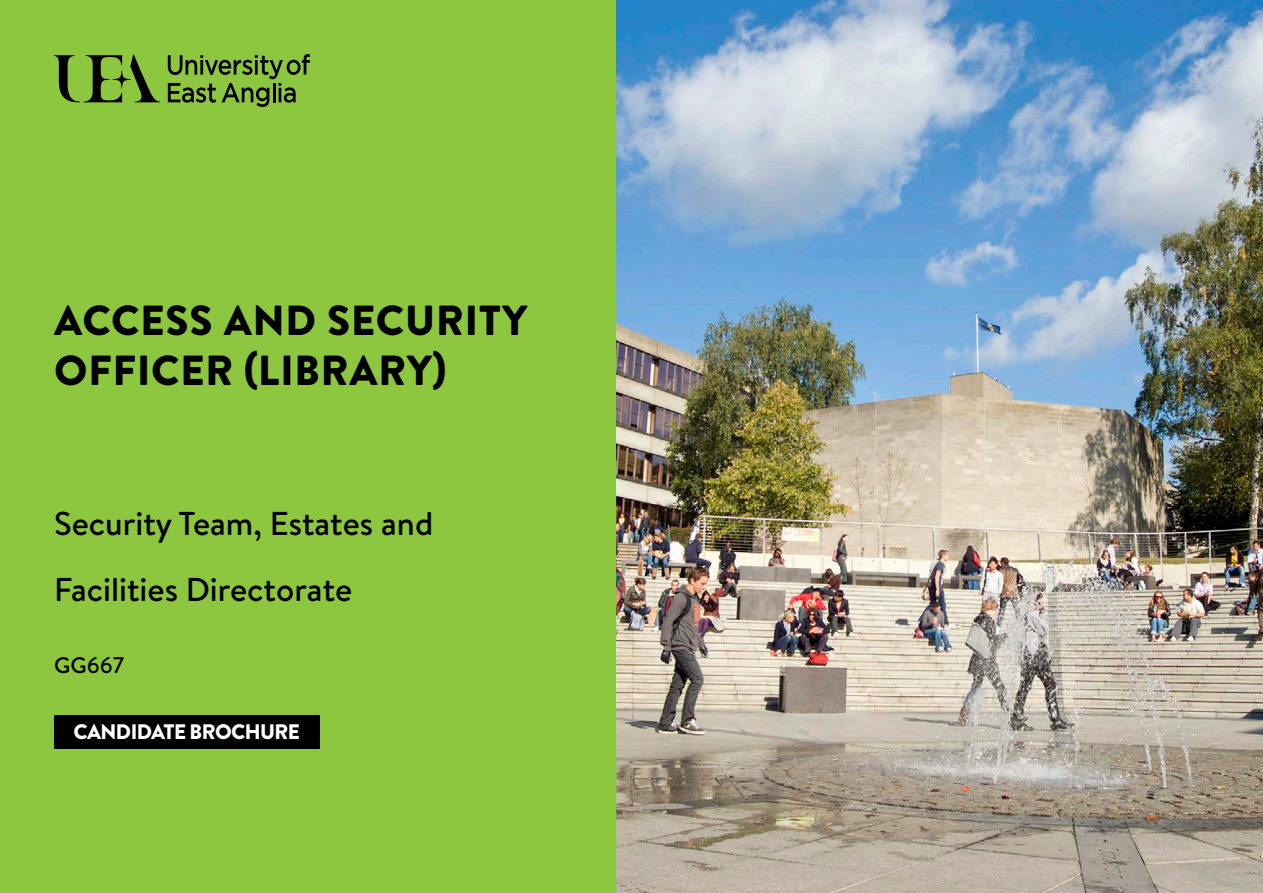
<style>
.page{position:relative;width:1263px;height:893px;background:#fff}
.page>*{position:absolute;margin:0;border:0;box-sizing:border-box;transform-origin:0 0}
.t1{font:900 42px/50.4px "Brandon Text";letter-spacing:.02em;color:#000}
.t2{font:500 33px/66px "Brandon Text";color:#000}
.t3{font:500 22.5px "Brandon Text";color:#000}
.t4{font:900 21px "Brandon Text";letter-spacing:-.03em;color:#fff}
</style>
<div class="page">
<div style="left:0;top:0;width:616px;height:893px;background:#8dc63f"></div>
<img style="left:616px;top:0;width:647px;height:893px">
<svg style="left:168px;top:54px;width:142px;height:53px"></svg>
<svg style="left:113px;top:70px;width:18px;height:18px"></svg>
<svg style="left:54px;top:55px;width:68px;height:47px"></svg>
<svg style="left:130px;top:54px;width:30px;height:48px"></svg>
<div style="left:54px;top:715px;width:266px;height:33px;background:#000"></div>
<p class="t1" style="left:54px;top:294px;width:475px">ACCESS AND SECURITY<br>OFFICER (LIBRARY)</p>
<p class="t2" style="left:54px;top:490px;width:381px">Security Team, Estates and<br>Facilities Directorate</p>
<p class="t3" style="left:54px;top:650px;width:72px">GG667</p>
<p class="t4" style="left:74px;top:717px;width:228px">CANDIDATE BROCHURE</p>
</div>
